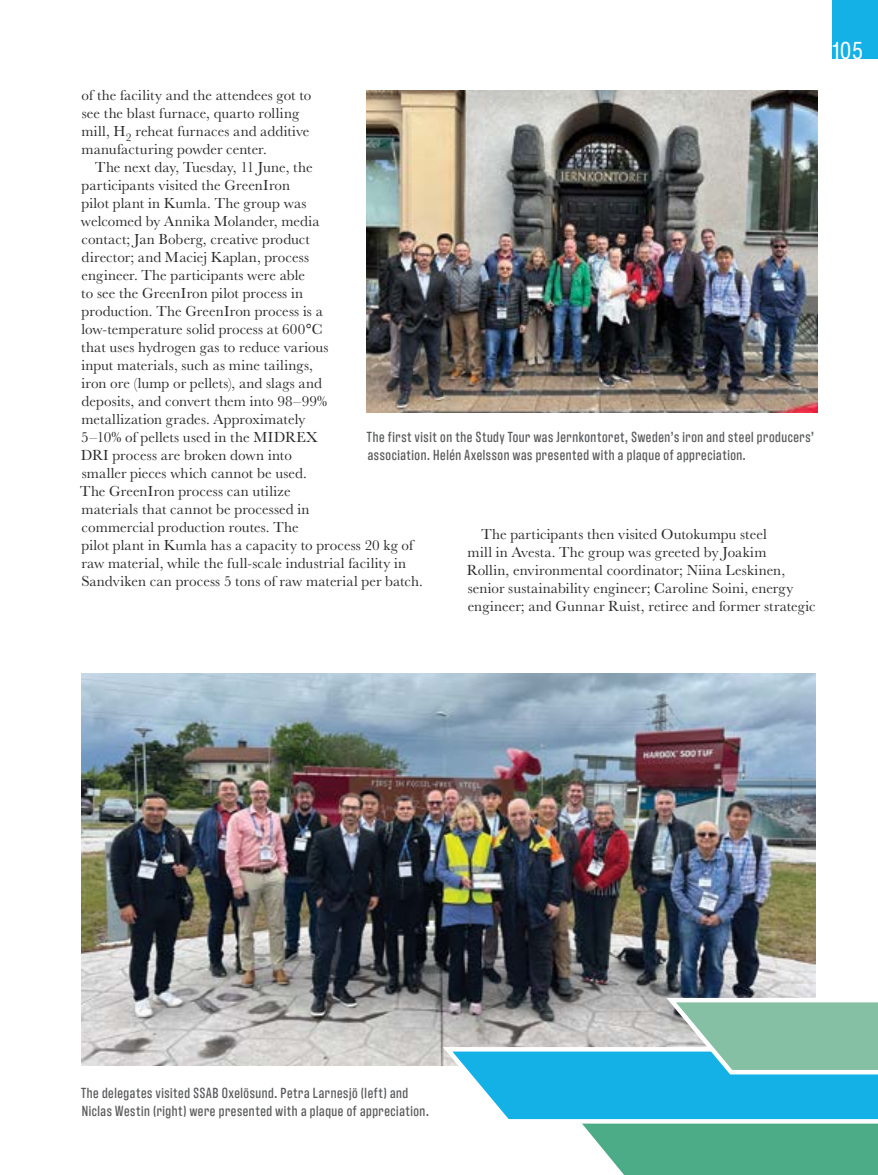
<style>
.page{position:relative;width:878px;height:1175px;background:#fff}
.page>*{position:absolute;margin:0;border:0;box-sizing:border-box;transform-origin:0 0}
.t1{font:24px "Helvetica Now Text Cn";color:#fff}
.t2{font:15px/18px "Baskerville URW";letter-spacing:.005em;color:#292829}
.t3{font:500 15px/18px "Antarctican Headline";letter-spacing:.035em;color:#58595b}
</style>
<div class="page">
<div style="left:832px;top:0;width:46px;height:58px;background:#14b1e7"></div>
<img style="left:81px;top:673px;width:734px;height:392px">
<svg style="left:438px;top:995px;width:440px;height:179px"></svg>
<img style="left:367px;top:90px;width:450px;height:322px">
<p class="t2" style="left:81px;top:86px;width:231px">of the facility and the attendees got to see the blast furnace, quarto rolling mill, H<sub>2</sub> reheat furnaces and additive manufacturing powder center.</p>
<p class="t2" style="left:80px;top:158px;width:344px;text-indent:15px">The next day, Tuesday, 11 June, the<br>participants visited the GreenIron<br>pilot plant in Kumla. The group was<br>welcomed by Annika Molander, media<br>contact; Jan Boberg, creative product<br>director; and Maciej Kaplan, process<br>engineer. The participants were able<br>to see the GreenIron pilot process in<br>production. The GreenIron process is a low-temperature solid process at 600°C<br>that uses hydrogen gas to reduce various<br>input materials, such as mine tailings,<br>iron ore (lump or pellets), and slags and<br>deposits, and convert them into 98–99%<br>metallization grades. Approximately<br>5–10% of pellets used in the MIDREX<br>DRI process are broken down into<br>smaller pieces which cannot be used.<br>The GreenIron process can utilize<br>materials that cannot be processed in<br>commercial production routes. The<br>pilot plant in Kumla has a capacity to process 20 kg of raw material, while the full-scale industrial facility in Sandviken can process 5 tons of raw material per batch.</p>
<p class="t3" style="left:367px;top:427px;width:448px">The first visit on the Study Tour was Jernkontoret, Sweden’s iron and steel producers’ association. Helén Axelsson was presented with a plaque of appreciation.</p>
<p class="t2" style="left:467px;top:524px;width:350px;text-indent:14px">The participants then visited Outokumpu steel<br>mill in Avesta. The group was greeted by Joakim<br>Rollin, environmental coordinator; Niina Leskinen, senior sustainability engineer; Caroline Soini, energy engineer; and Gunnar Ruist, retiree and former strategic</p>
<h1 class="t1" style="left:832px;top:34px;width:33px">105</h1>
<p class="t3" style="left:81px;top:1082px;width:349px">The delegates visited SSAB Oxelösund. Petra Larnesjö (left) and<br>Niclas Westin (right) were presented with a plaque of appreciation.</p>
</div>
